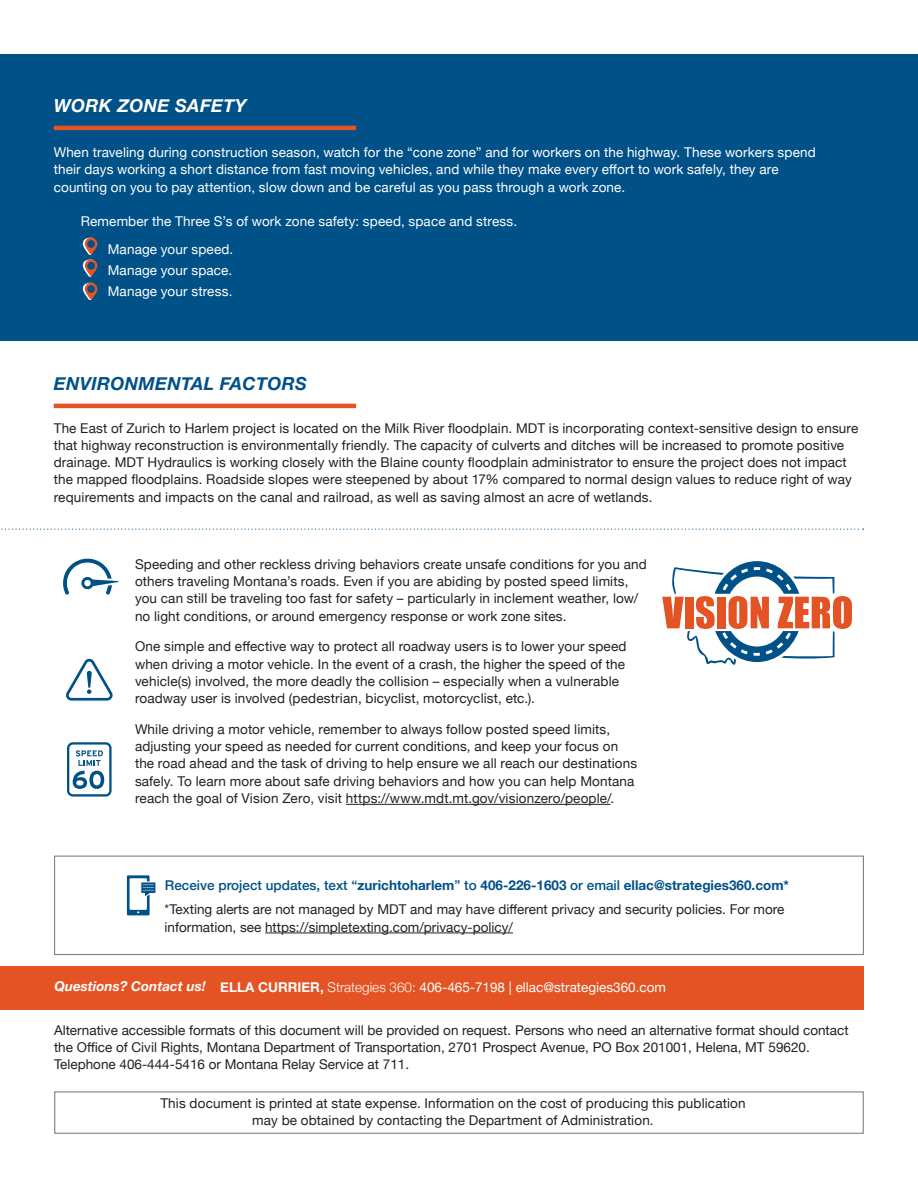
<style>
.page{position:relative;width:918px;height:1188px;background:#fff}
.page>*{position:absolute;margin:0;border:0;box-sizing:border-box;transform-origin:0 0}
.t1{font:italic 700 18px "Helvetica Neue";letter-spacing:.02em;color:#005187}
.t2{font:italic 700 18px "Helvetica Neue";letter-spacing:.02em;color:#fff}
.t3{font:13.5px/17.2px "Helvetica Neue";letter-spacing:.01em;color:#231f20}
.t4{font:13.5px/17.7px "Helvetica Neue";letter-spacing:.01em;color:#fff}
.s1{font-weight:500;color:#005187}
.s2{font-weight:700;color:#005187}
.s3{font-weight:700;font-style:italic}
.s4{font-weight:700}
.s5{font-weight:300}
</style>
<div class="page">
<div style="left:0;top:54px;width:918px;height:286px;background:#005187"></div>
<hr style="left:54px;top:126px;width:302px;height:4px;background:#e45324">
<svg style="left:83px;top:238px;width:13px;height:39px"></svg>
<svg style="left:85px;top:259px;width:12px;height:17px"></svg>
<div style="left:87px;top:262px;width:8px;height:8px;background:#005187;border-radius:50%"></div>
<svg style="left:83px;top:283px;width:13px;height:17px"></svg>
<svg style="left:85px;top:283px;width:12px;height:16px"></svg>
<div style="left:87px;top:285px;width:8px;height:8px;background:#005187;border-radius:50%"></div>
<div style="left:54px;top:1091px;width:810px;height:43px;border:1px solid #808285"></div>
<svg style="left:662px;top:561px;width:190px;height:104px"></svg>
<div style="left:0;top:966px;width:864px;height:44px;background:#e45324"></div>
<div style="left:54px;top:856px;width:810px;height:99px;border:1px solid #808285"></div>
<svg style="left:127px;top:875px;width:23px;height:40px"></svg>
<div style="left:130px;top:878px;width:17px;height:32px;background:#fff"></div>
<svg style="left:140px;top:881px;width:16px;height:17px"></svg>
<hr style="left:265px;top:933px;width:248px;height:1px;background:#231f20">
<hr style="left:346px;top:804px;width:265px;height:1px;background:#231f20">
<svg style="left:65px;top:658px;width:48px;height:43px"></svg>
<svg style="left:63px;top:559px;width:56px;height:36px"></svg>
<div style="left:67px;top:742px;width:45px;height:55px;border:2px solid #005187;border-radius:5px"></div>
<svg style="left:73px;top:750px;width:31px;height:39px"></svg>
<hr style="left:54px;top:404px;width:302px;height:4px;background:#e45324">
<svg style="left:1px;top:529px;width:863px;height:1px"></svg>
<h1 class="t2" style="left:54px;top:92px;width:194px">WORK ZONE SAFETY</h1>
<p class="t4" style="left:54px;top:144px;width:764px">When traveling during construction season, watch for the “cone zone” and for workers on the highway. These workers spend their days working a short distance from fast moving vehicles, and while they make every effort to work safely, they are counting on you to pay attention, slow down and be careful as you pass through a work zone.</p>
<p class="t4" style="left:108px;top:208px;width:411px;line-height:27.8px;text-indent:-27px">Remember the Three S’s of work zone safety: speed, space and stress.<br>Manage your speed.</p>
<p class="t4" style="left:108px;top:261px;width:126px;line-height:21px">Manage your space.<br>Manage your stress.</p>
<h1 class="t1" style="left:54px;top:369px;width:255px">ENVIRONMENTAL FACTORS</h1>
<p class="t3" style="left:54px;top:420px;width:806px">The East of Zurich to Harlem project is located on the Milk River floodplain. MDT is incorporating context-sensitive design to ensure that highway reconstruction is environmentally friendly. The capacity of culverts and ditches will be increased to promote positive drainage. MDT Hydraulics is working closely with the Blaine county floodplain administrator to ensure the project does not impact the mapped floodplains. Roadside slopes were steepened by about 17% compared to normal design values to reduce right of way requirements and impacts on the canal and railroad, as well as saving almost an acre of wetlands.</p>
<p class="t3" style="left:135px;top:556px;width:513px">Speeding and other reckless driving behaviors create unsafe conditions for you and others traveling Montana’s roads. Even if you are abiding by posted speed limits, you can still be traveling too fast for safety – particularly in inclement weather, low/ no light conditions, or around emergency response or work zone sites.</p>
<p class="t3" style="left:135px;top:639px;width:493px">One simple and effective way to protect all roadway users is to lower your speed when driving a motor vehicle. In the event of a crash, the higher the speed of the vehicle(s) involved, the more deadly the collision – especially when a vulnerable roadway user is involved (pedestrian, bicyclist, motorcyclist, etc.).</p>
<p class="t3" style="left:135px;top:721px;width:504px">While driving a motor vehicle, remember to always follow posted speed limits, adjusting your speed as needed for current conditions, and keep your focus on the road ahead and the task of driving to help ensure we all reach our destinations safely. To learn more about safe driving behaviors and how you can help Montana reach the goal of Vision Zero, visit https://www.mdt.mt.gov/visionzero/people/.</p>
<p class="t3" style="left:165px;top:874px;width:626px;line-height:24.2px"><span class="s1">Receive project updates, text “</span><span class="s2">zurichtoharlem</span><span class="s1">” to</span> <span class="s2">406-226-1603</span> <span class="s1">or email</span> <span class="s2">ellac@strategies360.com* </span>*Texting alerts are not managed by MDT and may have different privacy and security policies. For more</p>
<p class="t3" style="left:165px;top:919px;width:350px">information, see https://simpletexting.com/privacy-policy/</p>
<p class="t4" style="left:54px;top:979px;width:613px"><span class="s3">Questions? Contact us!</span> <span class="s4">ELLA CURRIER,</span> <span class="s5">Strategies 360:</span> 406-465-7198 | ellac@strategies360.com</p>
<p class="t3" style="left:54px;top:1022px;width:796px">Alternative accessible formats of this document will be provided on request. Persons who need an alternative format should contact the Office of Civil Rights, Montana Department of Transportation, 2701 Prospect Avenue, PO Box 201001, Helena, MT 59620.<br>Telephone 406-444-5416 or Montana Relay Service at 711.</p>
<p class="t3" style="left:160px;top:1095px;width:587px;text-align:center">This document is printed at state expense. Information on the cost of producing this publication may be obtained by contacting the Department of Administration.</p>
</div>
